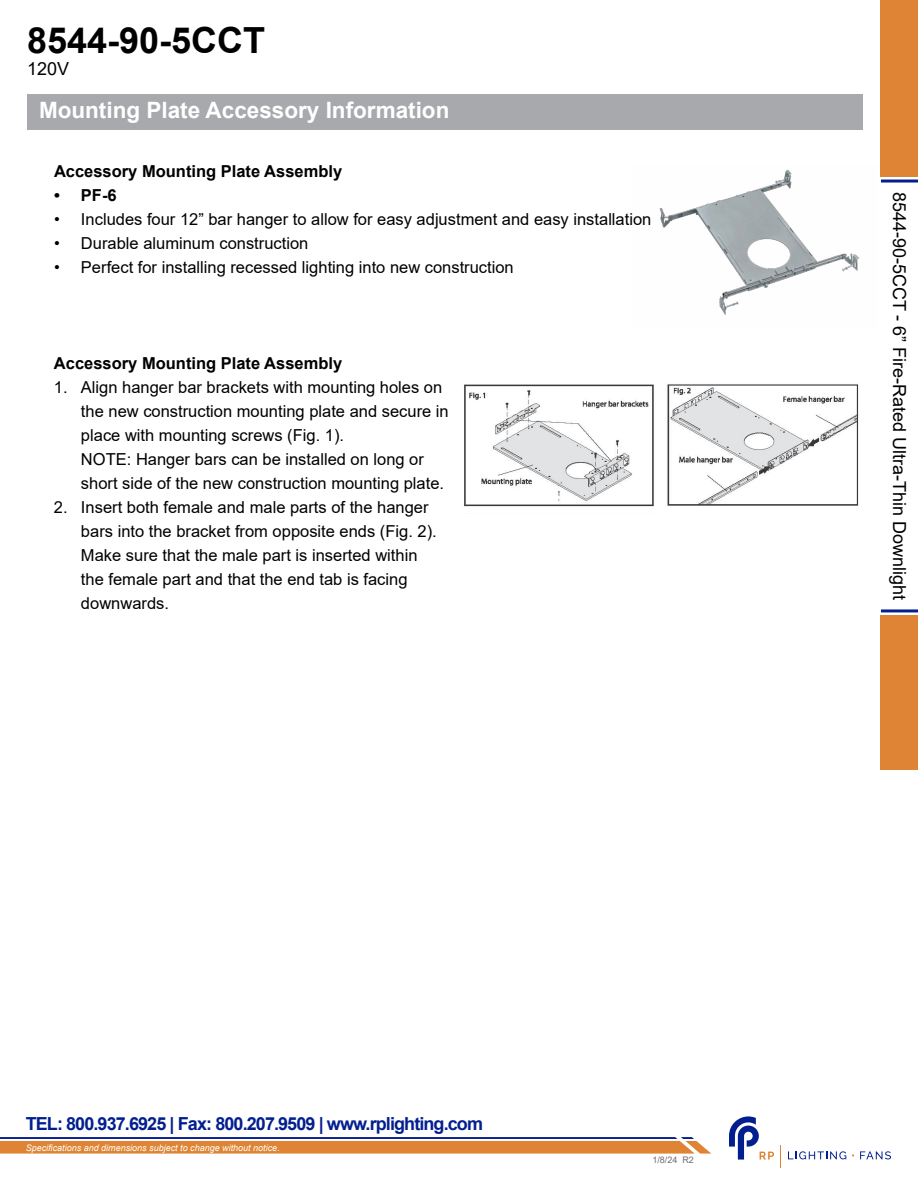
<style>
.page{position:relative;width:918px;height:1188px;background:#fff}
.page>*{position:absolute;margin:0;border:0;box-sizing:border-box;transform-origin:0 0}
.t1{font:700 36px "Arial";color:#000}
.t2{font:700 22.5px "Arial";color:#fff}
.t3{font:700 18px "Arial";letter-spacing:-.05em;color:#031f8f}
.t4{font:18px "Arial";color:#000}
.t5{font:16.5px/24px "Arial";color:#000}
.t6{font:700 16.5px "Arial";color:#000}
.t7{font:italic 9px "Arial";color:#fff}
.t8{font:9px "Arial";color:#6d6e71}
</style>
<div class="page">
<img style="left:659px;top:169px;width:200px;height:146px">
<div style="left:881px;top:0;width:37px;height:177px;background:#de8434"></div>
<hr style="left:881px;top:180px;width:37px;height:3px;background:#031f8f">
<svg style="left:788px;top:1151px;width:58px;height:8px"></svg>
<svg style="left:860px;top:1151px;width:31px;height:8px"></svg>
<svg style="left:729px;top:1116px;width:45px;height:44px"></svg>
<svg style="left:0;top:1137px;width:711px;height:17px;background:#cb8c5e"></svg>
<div style="left:28px;top:94px;width:835px;height:36px;background:#a7a9ac"></div>
<img style="left:464px;top:384px;width:190px;height:123px">
<img style="left:667px;top:384px;width:192px;height:122px">
<hr style="left:881px;top:609px;width:37px;height:3px;background:#031f8f">
<div style="left:881px;top:615px;width:37px;height:155px;background:#de8434"></div>
<h1 class="t1" style="left:27px;top:15px;width:240px">8544-90-5CCT</h1>
<p class="t4" style="left:27px;top:56px;width:44px">120V</p>
<h2 class="t2" style="left:39px;top:95px;width:412px">Mounting Plate Accessory Information</h2>
<p class="t6" style="left:54px;top:160px;width:290px">Accessory Mounting Plate Assembly</p>
<p class="t6" style="left:54px;top:184px;width:64px">• PF-6</p>
<p class="t5" style="left:54px;top:207px;width:599px">• Includes four 12” bar hanger to allow for easy adjustment and easy installation</p>
<p class="t5" style="left:54px;top:231px;width:256px">• Durable aluminum construction</p>
<p class="t5" style="left:54px;top:255px;width:461px">• Perfect for installing recessed lighting into new construction</p>
<p class="t6" style="left:54px;top:352px;width:290px">Accessory Mounting Plate Assembly</p>
<p class="t5" style="left:81px;top:375px;width:369px;text-indent:-27px">1. Align hanger bar brackets with mounting holes on the new construction mounting plate and secure in place with mounting screws (Fig. 1).<br>NOTE: Hanger bars can be installed on long or short side of the new construction mounting plate.</p>
<p class="t5" style="left:81px;top:495px;width:357px;text-indent:-27px">2. Insert both female and male parts of the hanger bars into the bracket from opposite ends (Fig. 2).<br>Make sure that the male part is inserted within the female part and that the end tab is facing downwards.</p>
<p class="t4" style="left:912px;top:192px;width:410px;rotate:90deg">8544-90-5CCT - 6” Fire-Rated Ultra-Thin Downlight</p>
<p class="t3" style="left:26px;top:1111px;width:459px">TEL: 800.937.6925 | Fax: 800.207.9509 | www.rplighting.com</p>
<p class="t7" style="left:26px;top:1142px;width:256px">Specifications and dimensions subject to change without notice.</p>
<p class="t8" style="left:652px;top:1154px;width:43px">1/8/24 R2</p>
</div>
